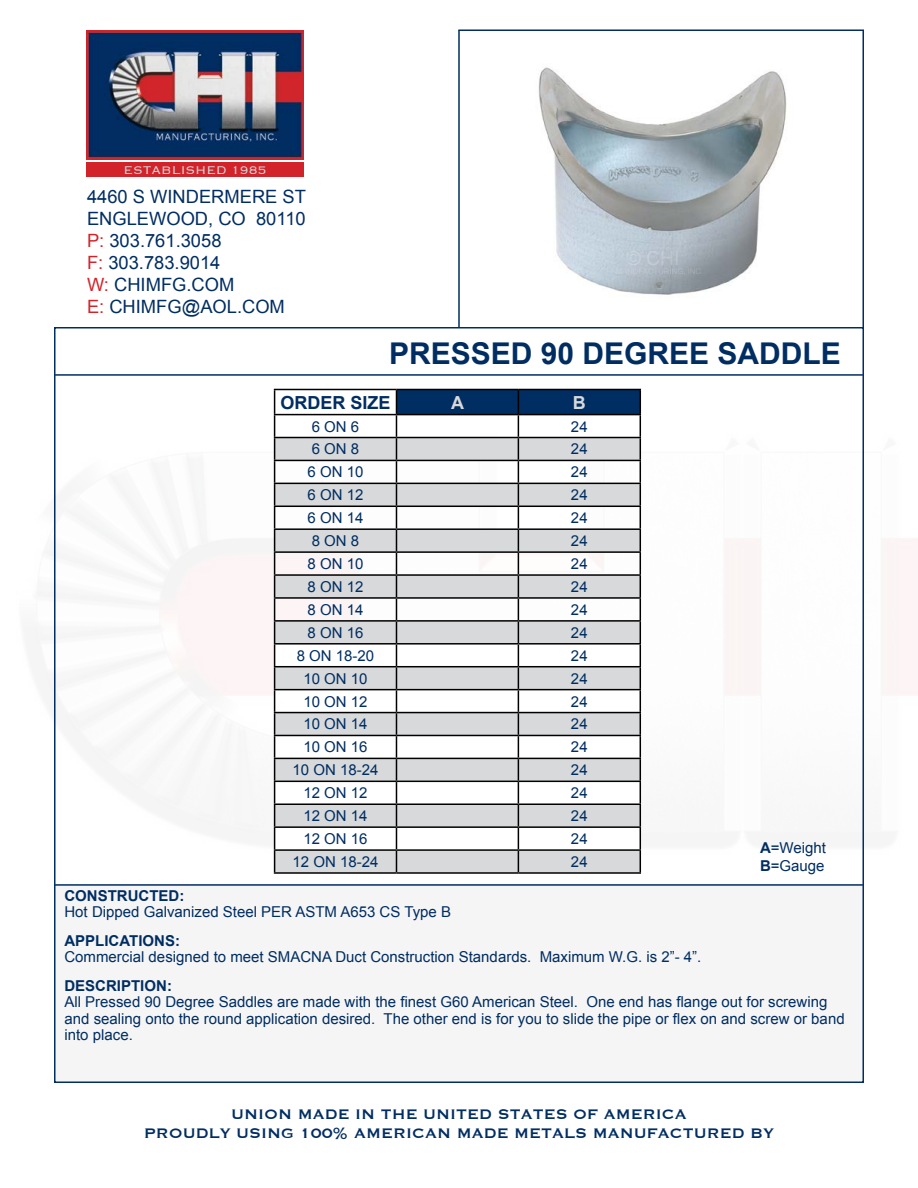
<style>
.page{position:relative;width:918px;height:1188px;background:#fff}
.page>*{position:absolute;margin:0;border:0;box-sizing:border-box;transform-origin:0 0}
.t1{font:700 30px "Arial";color:#002d62}
.t2{font:18.3px/22px "Arial";color:#002d62}
.t3{font:18px/19.5px "Copperplate";color:#002d62;text-align:center}
.t4{font:700 18px "Arial";color:#002d62}
.t5{font:700 18px "Arial";color:#d7d9da}
.t6{font:15px/16.5px "Arial";color:#002d62}
.t7{font:700 15px "Arial";color:#002d62}
.t8{font:300 14.55px "Copperplate";color:#d7d9da}
.s1{color:#d2232a}
.s2{font-weight:700}
</style>
<div class="page">
<img style="left:35px;top:415px;width:883px;height:451px">
<img style="left:538px;top:67px;width:249px;height:228px">
<div style="left:55px;top:885px;width:808px;height:197px;background:#f5f5f5"></div>
<div style="left:87px;top:162px;width:217px;height:14px;background:#d2232a"></div>
<img style="left:87px;top:30px;width:217px;height:130px">
<hr style="left:55px;top:374px;width:808px;height:2px;background:#002d62">
<hr style="left:55px;top:884px;width:808px;height:2px;background:#002d62">
<svg style="left:275px;top:438px;width:121px;height:205px;fill:#d7d9da"></svg>
<svg style="left:275px;top:645px;width:121px;height:21px"></svg>
<svg style="left:275px;top:667px;width:121px;height:205px;fill:#d7d9da"></svg>
<hr style="left:274px;top:389px;width:122px;height:1px;background:#000">
<hr style="left:274px;top:414px;width:122px;height:1px;background:#000">
<hr style="left:274px;top:437px;width:122px;height:1px;background:#000">
<hr style="left:274px;top:460px;width:122px;height:1px;background:#000">
<hr style="left:274px;top:483px;width:122px;height:1px;background:#000">
<hr style="left:274px;top:506px;width:122px;height:1px;background:#000">
<hr style="left:274px;top:528px;width:122px;height:2px;background:#000">
<hr style="left:274px;top:551px;width:122px;height:2px;background:#000">
<hr style="left:274px;top:574px;width:122px;height:2px;background:#000">
<hr style="left:274px;top:597px;width:122px;height:2px;background:#000">
<hr style="left:274px;top:620px;width:122px;height:2px;background:#000">
<hr style="left:274px;top:643px;width:122px;height:2px;background:#000">
<hr style="left:274px;top:666px;width:122px;height:1px;background:#000">
<hr style="left:274px;top:689px;width:122px;height:1px;background:#000">
<hr style="left:274px;top:712px;width:122px;height:1px;background:#000">
<hr style="left:274px;top:735px;width:122px;height:1px;background:#000">
<hr style="left:274px;top:758px;width:122px;height:1px;background:#000">
<hr style="left:274px;top:781px;width:122px;height:1px;background:#000">
<hr style="left:274px;top:803px;width:122px;height:2px;background:#000">
<hr style="left:274px;top:826px;width:122px;height:2px;background:#000">
<hr style="left:274px;top:849px;width:122px;height:2px;background:#000">
<svg style="left:274px;top:390px;width:1px;height:482px"></svg>
<svg style="left:396px;top:389px;width:245px;height:483px"></svg>
<hr style="left:274px;top:872px;width:122px;height:2px;background:#000">
<hr style="left:396px;top:872px;width:122px;height:2px;background:#000">
<hr style="left:518px;top:872px;width:123px;height:2px;background:#000">
<hr style="left:458px;top:30px;width:2px;height:298px;background:#002d62">
<hr style="left:862px;top:30px;width:2px;height:298px;background:#002d62">
<hr style="left:458px;top:29px;width:406px;height:2px;background:#002d62">
<p class="t8" style="left:123px;top:160px;width:145px">ESTABLISHED 1985</p>
<p class="t2" style="left:87px;top:186px;width:221px">4460 S WINDERMERE ST<br>ENGLEWOOD, CO 80110<br><span class="s1">P:</span> 303.761.3058<br><span class="s1">F:</span> 303.783.9014<br><span class="s1">W:</span> CHIMFG.COM<br><span class="s1">E:</span> CHIMFG@AOL.COM</p>
<h1 class="t1" style="left:389px;top:333px;width:453px">PRESSED 90 DEGREE SADDLE</h1>
<p class="t4" style="left:281px;top:390px;width:111px">ORDER SIZE</p>
<p class="t5" style="left:451px;top:390px;width:14px">A</p>
<p class="t5" style="left:573px;top:390px;width:14px">B</p>
<p class="t6" style="left:312px;top:418px;width:49px">6 ON 6</p>
<p class="t6" style="left:571px;top:418px;width:18px">24</p>
<p class="t6" style="left:312px;top:441px;width:49px">6 ON 8</p>
<p class="t6" style="left:571px;top:441px;width:18px">24</p>
<p class="t6" style="left:308px;top:464px;width:57px">6 ON 10</p>
<p class="t6" style="left:571px;top:464px;width:18px">24</p>
<p class="t6" style="left:308px;top:487px;width:57px">6 ON 12</p>
<p class="t6" style="left:571px;top:487px;width:18px">24</p>
<p class="t6" style="left:308px;top:510px;width:57px">6 ON 14</p>
<p class="t6" style="left:571px;top:510px;width:18px">24</p>
<p class="t6" style="left:312px;top:533px;width:49px">8 ON 8</p>
<p class="t6" style="left:571px;top:533px;width:18px">24</p>
<p class="t6" style="left:308px;top:556px;width:57px">8 ON 10</p>
<p class="t6" style="left:571px;top:556px;width:18px">24</p>
<p class="t6" style="left:308px;top:579px;width:57px">8 ON 12</p>
<p class="t6" style="left:571px;top:579px;width:18px">24</p>
<p class="t6" style="left:308px;top:602px;width:57px">8 ON 14</p>
<p class="t6" style="left:571px;top:602px;width:18px">24</p>
<p class="t6" style="left:308px;top:624px;width:57px">8 ON 16</p>
<p class="t6" style="left:571px;top:624px;width:18px">24</p>
<p class="t6" style="left:297px;top:647px;width:79px">8 ON 18-20</p>
<p class="t6" style="left:571px;top:647px;width:18px">24</p>
<p class="t6" style="left:303px;top:670px;width:66px">10 ON 10</p>
<p class="t6" style="left:571px;top:670px;width:18px">24</p>
<p class="t6" style="left:303px;top:693px;width:66px">10 ON 12</p>
<p class="t6" style="left:571px;top:693px;width:18px">24</p>
<p class="t6" style="left:303px;top:716px;width:66px">10 ON 14</p>
<p class="t6" style="left:571px;top:716px;width:18px">24</p>
<p class="t6" style="left:303px;top:739px;width:66px">10 ON 16</p>
<p class="t6" style="left:571px;top:739px;width:18px">24</p>
<p class="t6" style="left:293px;top:762px;width:87px">10 ON 18-24</p>
<p class="t6" style="left:571px;top:762px;width:18px">24</p>
<p class="t6" style="left:303px;top:785px;width:66px">12 ON 12</p>
<p class="t6" style="left:571px;top:785px;width:18px">24</p>
<p class="t6" style="left:303px;top:808px;width:66px">12 ON 14</p>
<p class="t6" style="left:571px;top:808px;width:18px">24</p>
<p class="t6" style="left:303px;top:831px;width:66px">12 ON 16</p>
<p class="t6" style="left:571px;top:831px;width:18px">24</p>
<p class="t6" style="left:293px;top:854px;width:87px">12 ON 18-24</p>
<p class="t6" style="left:571px;top:854px;width:18px">24</p>
<p class="t6" style="left:760px;top:839px;width:67px;line-height:18px"><span class="s2">A</span>=Weight<br><span class="s2">B</span>=Gauge</p>
<p class="t7" style="left:64px;top:886px;width:121px">CONSTRUCTED:</p>
<p class="t6" style="left:64px;top:904px;width:388px">Hot Dipped Galvanized Steel PER ASTM A653 CS Type B</p>
<p class="t7" style="left:64px;top:931px;width:117px">APPLICATIONS:</p>
<p class="t6" style="left:64px;top:949px;width:638px">Commercial designed to meet SMACNA Duct Construction Standards. Maximum W.G. is 2”- 4”.</p>
<p class="t7" style="left:64px;top:976px;width:109px">DESCRIPTION:</p>
<p class="t6" style="left:64px;top:994px;width:782px">All Pressed 90 Degree Saddles are made with the finest G60 American Steel. One end has flange out for screwing and sealing onto the round application desired. The other end is for you to slide the pipe or flex on and screw or band into place.</p>
<p class="t3" style="left:144px;top:1103px;width:632px">UNION MADE IN THE UNITED STATES OF AMERICA<br>PROUDLY USING 100% AMERICAN MADE METALS MANUFACTURED BY</p>
</div>
